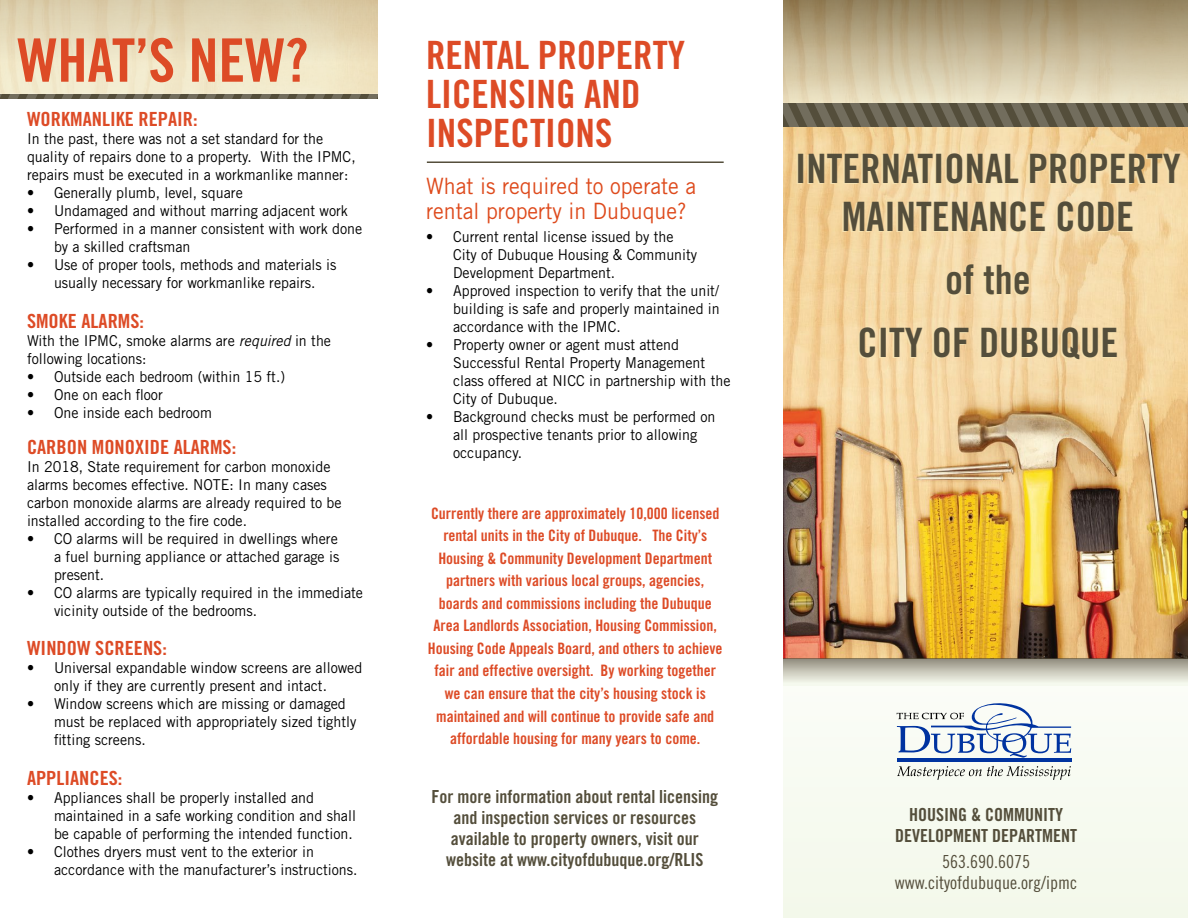
<style>
.page{position:relative;width:1188px;height:918px;background:#fff}
.page>*{position:absolute;margin:0;border:0;box-sizing:border-box;transform-origin:0 0}
.t1{font:60px "Trade Gothic LT Std Bd Cn 20";color:#dd4b26}
.t2{font:40.5px/48px "Trade Gothic LT Std Bd Cn 20";color:#544e3b;text-align:center}
.t3{font:39px/39px "Trade Gothic LT Std Bd Cn 20";color:#dd4b26}
.t4{font:22.5px/25.5px "Trade Gothic LT Std";color:#de4a1c;scale:.95 1}
.t5{font:19.5px "Trade Gothic LT Std Bd Cn 20";color:#dd4b26;scale:1.05 1}
.t6{font:18px/21px "Trade Gothic LT Std Bd Cn 20";color:#544e3b;text-align:center}
.t7{font:18px/21px "Trade Gothic LT Std Cn 18";color:#544e3b;text-align:center}
.t8{font:15.75px/22.5px "Trade Gothic LT Std Bd Cn 20";color:#dd4b26;text-align:center}
.t9{font:15px/18px "Trade Gothic LT Std";color:#000;scale:.95 1}
.s1{font-style:italic}
</style>
<div class="page">
<div style="left:783px;top:602px;width:405px;height:316px;background:#f6faf0"></div>
<img style="left:783px;top:126px;width:405px;height:532px">
<hr style="left:897px;top:759px;width:174px;height:3px;background:#0033a0">
<svg style="left:897px;top:703px;width:174px;height:55px"></svg>
<svg style="left:897px;top:766px;width:174px;height:14px"></svg>
<svg style="left:783px;top:0;width:405px;height:103px;background:#c2b493"></svg>
<div style="left:783px;top:658px;width:405px;height:28px;background:linear-gradient(to bottom,#928c7e,#fbfff3)"></div>
<svg style="left:783px;top:103px;width:405px;height:23px;background:#645e4d"></svg>
<hr style="left:427px;top:161px;width:297px;height:2px;background:#544e3b">
<div style="left:0;top:0;width:378px;height:94px;background:linear-gradient(to bottom,#dbcca9,#f7f0d2)"></div>
<svg style="left:0;top:94px;width:378px;height:5px;background:#645e4d"></svg>
<h1 class="t1" style="left:17px;top:24px;width:293px">WHAT’S NEW?</h1>
<h3 class="t5" style="left:27px;top:107px;width:164px">WORKMANLIKE REPAIR:</h3>
<p class="t9" style="left:27px;top:129px;width:348px">In the past, there was not a set standard for the quality of repairs done to a property. With the IPMC, repairs must be executed in a workmanlike manner:</p>
<p class="t9" style="left:27px;top:183px;width:229px">• Generally plumb, level, square</p>
<p class="t9" style="left:27px;top:201px;width:340px">• Undamaged and without marring adjacent work</p>
<p class="t9" style="left:54px;top:219px;width:326px;text-indent:-27px">• Performed in a manner consistent with work done by a skilled craftsman</p>
<p class="t9" style="left:27px;top:255px;width:327px;text-align:center">• Use of proper tools, methods and materials is usually necessary for workmanlike repairs.</p>
<h3 class="t5" style="left:27px;top:309px;width:113px">SMOKE ALARMS:</h3>
<p class="t9" style="left:27px;top:331px;width:322px">With the IPMC, smoke alarms are <span class="s1">required</span> in the following locations:</p>
<p class="t9" style="left:27px;top:367px;width:273px">• Outside each bedroom (within 15 ft.)</p>
<p class="t9" style="left:27px;top:385px;width:145px">• One on each floor</p>
<p class="t9" style="left:27px;top:403px;width:196px">• One inside each bedroom</p>
<h3 class="t5" style="left:27px;top:435px;width:201px">CARBON MONOXIDE ALARMS:</h3>
<p class="t9" style="left:27px;top:457px;width:333px">In 2018, State requirement for carbon monoxide alarms becomes effective. NOTE: In many cases carbon monoxide alarms are already required to be installed according to the fire code.</p>
<p class="t9" style="left:54px;top:529px;width:302px;text-align:justify;text-indent:-27px">• CO alarms will be required in dwellings where a fuel burning appliance or attached garage is present.</p>
<p class="t9" style="left:54px;top:583px;width:327px;text-indent:-27px">• CO alarms are typically required in the immediate vicinity outside of the bedrooms.</p>
<h3 class="t5" style="left:27px;top:636px;width:135px">WINDOW SCREENS:</h3>
<p class="t9" style="left:27px;top:659px;width:355px;text-align:center">• Universal expandable window screens are allowed only if they are currently present and intact.</p>
<p class="t9" style="left:54px;top:695px;width:320px;text-indent:-27px">• Window screens which are missing or damaged must be replaced with appropriately sized tightly fitting screens.</p>
<h3 class="t5" style="left:27px;top:766px;width:92px">APPLIANCES:</h3>
<p class="t9" style="left:54px;top:788px;width:319px;text-indent:-27px">• Appliances shall be properly installed and maintained in a safe working condition and shall be capable of performing the intended function.</p>
<p class="t9" style="left:54px;top:842px;width:321px;text-indent:-27px">• Clothes dryers must vent to the exterior in accordance with the manufacturer’s instructions.</p>
<h3 class="t3" style="left:426px;top:35px;width:261px">RENTAL PROPERTY<br>LICENSING AND<br>INSPECTIONS</h3>
<h3 class="t4" style="left:426px;top:173px;width:286px">What is required to operate a rental property in Dubuque?</h3>
<p class="t9" style="left:453px;top:227px;width:259px;text-indent:-27px">• Current rental license issued by the<br>City of Dubuque Housing &amp; Community<br>Development Department.</p>
<p class="t9" style="left:453px;top:281px;width:282px;text-align:justify;text-indent:-27px">• Approved inspection to verify that the unit/ building is safe and properly maintained in accordance with the IPMC.</p>
<p class="t9" style="left:453px;top:335px;width:294px;text-indent:-27px">• Property owner or agent must attend Successful Rental Property Management class offered at NICC in partnership with the City of Dubuque.</p>
<p class="t9" style="left:453px;top:407px;width:278px;text-indent:-27px">• Background checks must be performed on all prospective tenants prior to allowing occupancy.</p>
<p class="t8" style="left:428px;top:502px;width:296px">Currently there are approximately 10,000 licensed rental units in the City of Dubuque. The City’s Housing &amp; Community Development Department partners with various local groups, agencies, boards and commissions including the Dubuque Area Landlords Association, Housing Commission, Housing Code Appeals Board, and others to achieve fair and effective oversight. By working together we can ensure that the city’s housing stock is maintained and will continue to provide safe and affordable housing for many years to come.</p>
<p class="t6" style="left:431px;top:786px;width:288px">For more information about rental licensing and inspection services or resources available to property owners, visit our website at www.cityofdubuque.org/RLIS</p>
<h2 class="t2" style="left:795px;top:144px;width:387px">INTERNATIONAL PROPERTY<br>MAINTENANCE CODE</h2>
<h2 class="t2" style="left:858px;top:247px;width:262px;line-height:63px">of the<br>CITY OF DUBUQUE</h2>
<p class="t6" style="left:895px;top:804px;width:183px">HOUSING &amp; COMMUNITY<br>DEVELOPMENT DEPARTMENT</p>
<p class="t7" style="left:895px;top:850px;width:184px">563.690.6075 www.cityofdubuque.org/ipmc</p>
</div>
